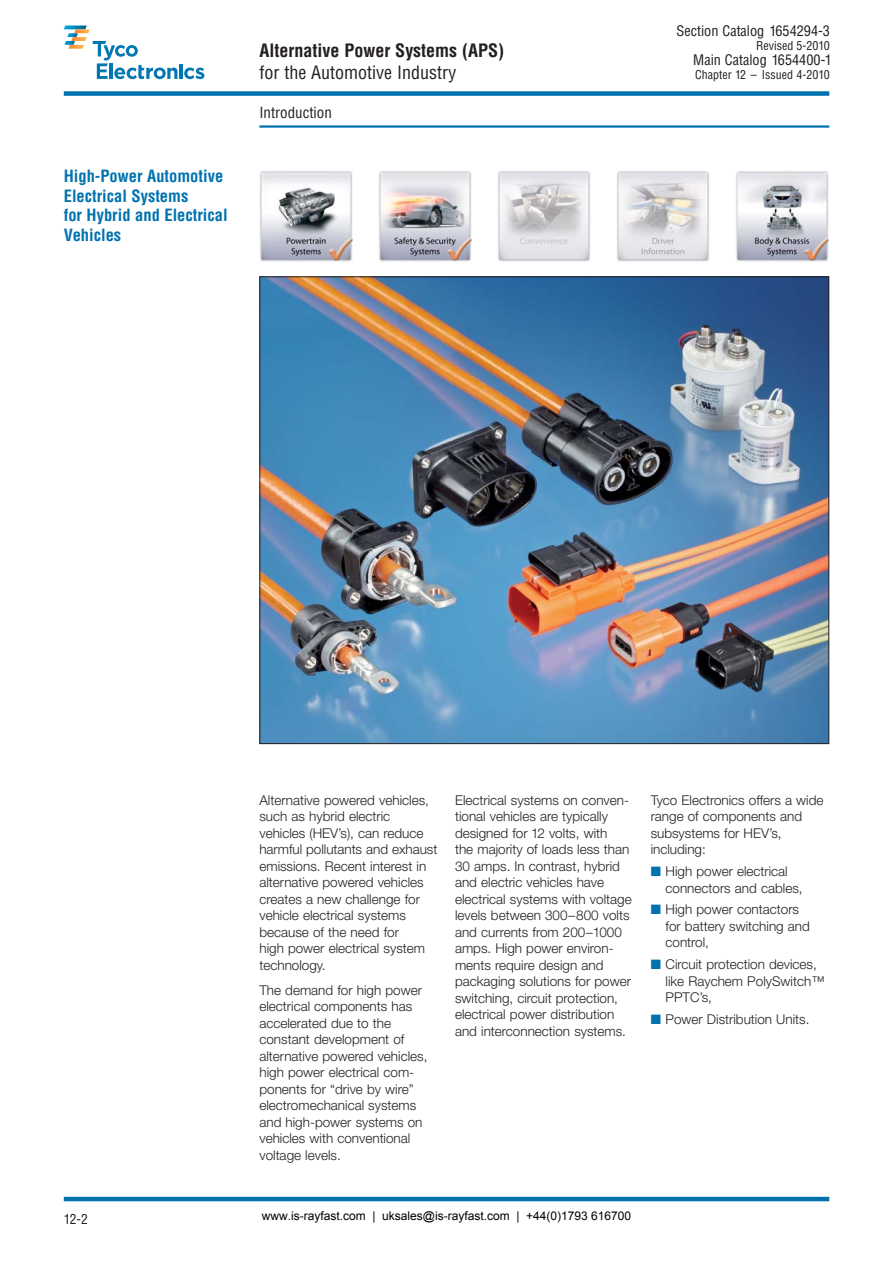
<style>
.page{position:relative;width:893px;height:1263px;background:#fff}
.page>*{position:absolute;margin:0;border:0;box-sizing:border-box;transform-origin:0 0}
.t1{font:700 condensed 18px "Helvetica";color:#231f20}
.t2{font:condensed 18px "Helvetica";color:#231f20}
.t3{font:700 condensed 16.5px/19.5px "Helvetica";color:#0072ae}
.t4{font:condensed 15px "Helvetica";color:#231f20}
.t5{font:condensed 14.25px "Helvetica";color:#231f20}
.t6{font:300 13.5px/16.5px "Helvetica Neue";color:#231f20}
.t7{font:condensed 13.5px "Helvetica";color:#231f20}
.t8{font:12px "Arial";color:#000}
.t9{font:condensed 12px "Helvetica";color:#231f20}
.s1{color:#fff}
.s2{color:#0072ae}
</style>
<div class="page">
<hr style="left:259px;top:125px;width:570px;height:3px;background:#0072ae">
<div style="left:64px;top:91px;width:765px;height:5px;background:#0072ae"></div>
<svg style="left:64px;top:26px;width:140px;height:53px"></svg>
<hr style="left:64px;top:1197px;width:765px;height:4px;background:#0072ae">
<img style="left:261px;top:278px;width:566px;height:464px">
<img style="left:259px;top:171px;width:93px;height:91px">
<img style="left:378px;top:171px;width:93px;height:91px">
<img style="left:498px;top:171px;width:92px;height:91px">
<img style="left:617px;top:171px;width:92px;height:91px">
<img style="left:736px;top:171px;width:92px;height:91px">
<p class="t3" style="left:64px;top:168px;width:165px">High-Power Automotive<br>Electrical Systems<br>for Hybrid and Electrical<br>Vehicles</p>
<h1 class="t1" style="left:259px;top:43px;width:246px">Alternative Power Systems (APS)</h1>
<h1 class="t2" style="left:259px;top:65px;width:199px">for the Automotive Industry</h1>
<p class="t4" style="left:259px;top:106px;width:74px">Introduction</p>
<p class="t5" style="left:676px;top:26px;width:157px">Section Catalog 1654294-3<span class="s1">.</span></p>
<p class="t9" style="left:756px;top:41px;width:77px">Revised 5-2010<span class="s1">.</span></p>
<p class="t5" style="left:693px;top:55px;width:140px">Main Catalog 1654400-1</p>
<p class="t9" style="left:695px;top:70px;width:138px">Chapter 12 – Issued 4-2010<span class="s1">.</span></p>
<p class="t7" style="left:64px;top:1214px;width:26px">12-2</p>
<p class="t6" style="left:259px;top:793px;width:179px">Alternative powered vehicles, such as hybrid electric vehicles (HEV’s), can reduce harmful pollutants and exhaust emissions. Recent interest in alternative powered vehicles creates a new challenge for vehicle electrical systems because of the need for<br>high power electrical system technology.</p>
<p class="t6" style="left:259px;top:983px;width:169px">The demand for high power electrical components has accelerated due to the constant development of alternative powered vehicles, high power electrical com&shy;ponents for “drive by wire” electromechanical systems and high-power systems on vehicles with conventional voltage levels.</p>
<p class="t6" style="left:455px;top:793px;width:178px">Electrical systems on conven&shy;tional vehicles are typically designed for 12 volts, with<br>the majority of loads less than<br>30 amps. In contrast, hybrid and electric vehicles have electrical systems with voltage levels between 300–800 volts and currents from 200–1000 amps. High power environ&shy;ments require design and packaging solutions for power switching, circuit protection, electrical power distribution and interconnection systems.</p>
<p class="t6" style="left:651px;top:793px;width:174px">Tyco Electronics offers a wide range of components and subsystems for HEV’s, including:</p>
<p class="t6" style="left:665px;top:864px;width:139px;text-indent:-15px"><span class="s2">■</span> High power electrical connectors and cables,</p>
<p class="t6" style="left:665px;top:903px;width:146px;text-indent:-15px"><span class="s2">■</span> High power contactors for battery switching and control,</p>
<p class="t6" style="left:665px;top:957px;width:161px;text-indent:-15px"><span class="s2">■</span> Circuit protection devices, like Raychem PolySwitch™<br>PPTC’s,</p>
<p class="t6" style="left:651px;top:1012px;width:160px"><span class="s2">■</span> Power Distribution Units.</p>
<p class="t8" style="left:262px;top:1208px;width:371px">www.is-rayfast.com | uksales@is-rayfast.com | +44(0)1793 616700</p>
</div>
